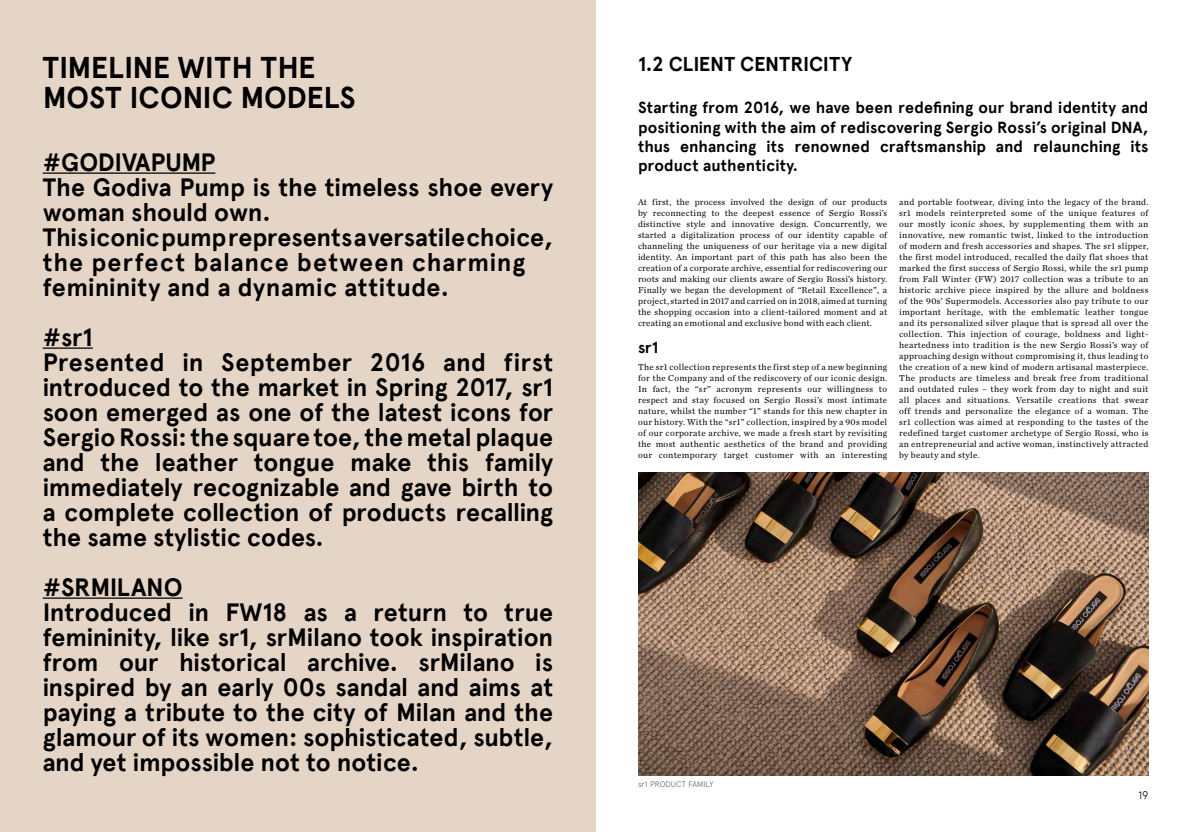
<style>
.page{position:relative;width:1191px;height:832px;background:#fff}
.page>*{position:absolute;margin:0;border:0;box-sizing:border-box;transform-origin:0 0}
.t1{font:700 30px/30px "Apercu Pro";letter-spacing:-.01em;color:#000}
.t2{font:700 25px/25px "Apercu Pro";letter-spacing:-.005em;color:#000}
.t3{font:700 20px "Apercu Pro";letter-spacing:-.005em;color:#000}
.t4{font:700 16px/19.2px "Apercu Pro";letter-spacing:.005em;color:#000;text-align:justify}
.t5{font:300 11px "Apercu Pro";color:#000}
.t6{font:9px/11px "Chronicle Text G1";letter-spacing:.03em;color:#000;text-align:justify}
.t7{font:300 8px "Apercu Pro";letter-spacing:-.005em;color:#636363}
</style>
<div class="page">
<div style="left:0;top:0;width:595px;height:832px;background:#e5d5c6"></div>
<hr style="left:43px;top:173px;width:172px;height:1px;background:#000">
<hr style="left:43px;top:348px;width:50px;height:1px;background:#000">
<hr style="left:43px;top:598px;width:140px;height:1px;background:#000">
<img style="left:638px;top:472px;width:510px;height:303px">
<h1 class="t1" style="left:43px;top:52px;width:314px">TIMELINE WITH THE<br>MOST ICONIC MODELS</h1>
<h2 class="t2" style="left:43px;top:149px;width:512px">#GODIVAPUMP<br>The Godiva Pump is the timeless shoe every woman should own.<br>This iconic pump represents a versatile choice, the perfect balance between charming femininity and a dynamic attitude.</h2>
<p class="t2" style="left:43px;top:324px;width:512px">#sr1<br>Presented in September 2016 and first introduced to the market in Spring 2017, sr1 soon emerged as one of the latest icons for Sergio Rossi: the square toe, the metal plaque and the leather tongue make this family immediately recognizable and gave birth to a complete collection of products recalling the same stylistic codes.</p>
<p class="t2" style="left:43px;top:574px;width:512px">#SRMILANO<br>Introduced in FW18 as a return to true femininity, like sr1, srMilano took inspiration from our historical archive. srMilano is inspired by an early 00s sandal and aims at paying a tribute to the city of Milan and the glamour of its women: sophisticated, subtle, and yet impossible not to notice.</p>
<h3 class="t3" style="left:638px;top:49px;width:216px">1.2 CLIENT CENTRICITY</h3>
<h3 class="t4" style="left:638px;top:98px;width:512px">Starting from 2016, we have been redefining our brand identity and positioning with the aim of rediscovering Sergio Rossi’s original DNA, thus enhancing its renowned craftsmanship and relaunching its product authenticity.</h3>
<p class="t6" style="left:638px;top:196px;width:251px">At first, the process involved the design of our products by reconnecting to the deepest essence of Sergio Rossi’s distinctive style and innovative design. Concurrently, we started a digitalization process of our identity capable of channeling the uniqueness of our heritage via a new digital identity. An important part of this path has also been the creation of a corporate archive, essential for rediscovering our roots and making our clients aware of Sergio Rossi’s history.<br>Finally we began the development of “Retail Excellence”, a project, started in 2017 and carried on in 2018, aimed at turning the shopping occasion into a client-tailored moment and at creating an emotional and exclusive bond with each client.</p>
<h3 class="t4" style="left:638px;top:337px;width:22px">sr1</h3>
<p class="t6" style="left:638px;top:361px;width:251px">The sr1 collection represents the first step of a new beginning for the Company and of the rediscovery of our iconic design.<br>In fact, the “sr” acronym represents our willingness to respect and stay focused on Sergio Rossi’s most intimate nature, whilst the number “1” stands for this new chapter in our history. With the “sr1” collection, inspired by a 90s model of our corporate archive, we made a fresh start by revisiting the most authentic aesthetics of the brand and providing our contemporary target customer with an interesting</p>
<p class="t6" style="left:899px;top:196px;width:251px">and portable footwear, diving into the legacy of the brand. sr1 models reinterpreted some of the unique features of our mostly iconic shoes, by supplementing them with an innovative, new romantic twist, linked to the introduction of modern and fresh accessories and shapes. The sr1 slipper, the first model introduced, recalled the daily flat shoes that marked the first success of Sergio Rossi, while the sr1 pump from Fall Winter (FW) 2017 collection was a tribute to an historic archive piece inspired by the allure and boldness of the 90s’ Supermodels. Accessories also pay tribute to our important heritage, with the emblematic leather tongue and its personalized silver plaque that is spread all over the collection. This injection of courage, boldness and light&shy;heartedness into tradition is the new Sergio Rossi’s way of approaching design without compromising it, thus leading to the creation of a new kind of modern artisanal masterpiece.<br>The products are timeless and break free from traditional and outdated rules – they work from day to night and suit all places and situations. Versatile creations that swear off trends and personalize the elegance of a woman. The sr1 collection was aimed at responding to the tastes of the redefined target customer archetype of Sergio Rossi, who is an entrepreneurial and active woman, instinctively attracted by beauty and style.</p>
<p class="t7" style="left:638px;top:778px;width:77px">sr1 PRODUCT FAMILY</p>
<p class="t5" style="left:1138px;top:787px;width:11px">19</p>
</div>
